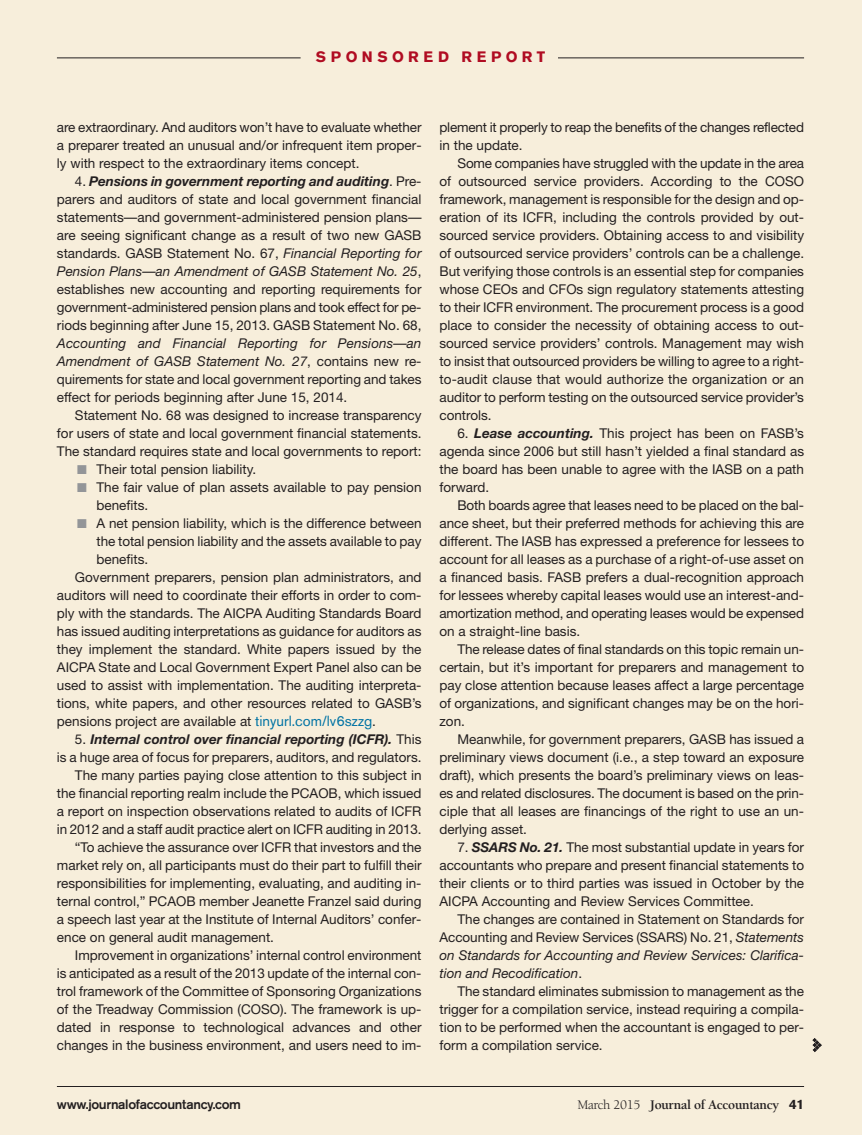
<style>
.page{position:relative;width:862px;height:1135px;background:#fff}
.page>*{position:absolute;margin:0;border:0;box-sizing:border-box;transform-origin:0 0}
.t1{font:700 15px "Akzidenz Grotesk BE";letter-spacing:.295em;color:#b00c22}
.t2{font:13.5px/18px "Helvetica Neue";color:#231f20;text-align:justify}
.t3{font:italic 700 13.5px "Helvetica Neue";color:#231f20}
.t4{font:700 13.5px "Berkeley";letter-spacing:-.02em;color:#231f20}
.t5{font:500 13.5px "Akzidenz Grotesk BE";letter-spacing:-.025em;color:#231f20}
.s1{font-weight:700;font-style:italic}
.s2{font-style:italic}
.s3{color:#939598}
.s4{font-family:"Akzidenz Grotesk BE";font-size:14.7px;color:#0073a4}
.s5{font-weight:400;font-style:normal}
.s6{font-weight:400}
.s7{font-family:"Akzidenz Grotesk BE"}
</style>
<div class="page">
<div style="left:0;top:0;width:862px;height:1134px;background:#f7eedb"></div>
<hr style="left:57px;top:1085px;width:747px;height:1px;background:#231f20">
<svg style="left:812px;top:1038px;width:10px;height:14px"></svg>
<hr style="left:57px;top:57px;width:244px;height:1px;background:#231f20">
<hr style="left:558px;top:57px;width:246px;height:1px;background:#231f20">
<p class="t1" style="left:316px;top:50px;width:231px">SPONSORED REPORT</p>
<p class="t2" style="left:57px;top:119px;width:366px">are extraordinary. And auditors won’t have to evaluate whether a preparer treated an unusual and/or infrequent item proper&shy;ly with respect to the extraordinary items concept.</p>
<p class="t2" style="left:57px;top:173px;width:366px;text-indent:18px">4. <span class="s1">Pensions in government reporting and auditing</span>. Pre&shy;parers and auditors of state and local government financial statements—and government-administered pension plans— are seeing significant change as a result of two new GASB standards. GASB Statement No. 67, <span class="s2">Financial Reporting for Pension Plans—an Amendment of GASB Statement No. 25</span>, establishes new accounting and reporting requirements for government-administered pension plans and took effect for pe&shy;riods beginning after June 15, 2013. GASB Statement No. 68,</p>
<p class="t2" style="left:57px;top:335px;width:366px"><span class="s2">Accounting and Financial Reporting for Pensions—an Amendment of GASB Statement No. 27</span>, contains new re&shy;quirements for state and local government reporting and takes effect for periods beginning after June 15, 2014.</p>
<p class="t2" style="left:57px;top:407px;width:366px;text-indent:18px">Statement No. 68 was designed to increase transparency for users of state and local government financial statements.<br>The standard requires state and local governments to report:</p>
<p class="t2" style="left:77px;top:461px;width:181px"><span class="s3">■</span> Their total pension liability.</p>
<p class="t2" style="left:97px;top:479px;width:326px;text-indent:-19px"><span class="s3">■</span> The fair value of plan assets available to pay pension benefits.</p>
<p class="t2" style="left:77px;top:515px;width:346px"><span class="s3">■</span> A net pension liability, which is the difference between</p>
<p class="t2" style="left:97px;top:533px;width:326px">the total pension liability and the assets available to pay</p>
<p class="t2" style="left:97px;top:551px;width:53px">benefits.</p>
<p class="t2" style="left:75px;top:569px;width:348px">Government preparers, pension plan administrators, and</p>
<p class="t2" style="left:57px;top:587px;width:366px">auditors will need to coordinate their efforts in order to com-</p>
<p class="t2" style="left:57px;top:605px;width:366px">ply with the standards. The AICPA Auditing Standards Board</p>
<p class="t2" style="left:57px;top:623px;width:366px">has issued auditing interpretations as guidance for auditors as</p>
<p class="t2" style="left:57px;top:641px;width:366px">they implement the standard. White papers issued by the</p>
<p class="t2" style="left:57px;top:659px;width:366px">AICPA State and Local Government Expert Panel also can be</p>
<p class="t2" style="left:57px;top:677px;width:366px">used to assist with implementation. The auditing interpreta-</p>
<p class="t2" style="left:57px;top:695px;width:366px">tions, white papers, and other resources related to GASB’s</p>
<p class="t2" style="left:57px;top:713px;width:321px">pensions project are available at <span class="s4">tinyurl.com/lv6szzg</span>.</p>
<p class="t3" style="left:75px;top:734px;width:348px"><span class="s5">5.</span> Internal control over financial reporting (ICFR). <span class="s5">This</span></p>
<p class="t2" style="left:57px;top:749px;width:366px">is a huge area of focus for preparers, auditors, and regulators.</p>
<p class="t2" style="left:75px;top:767px;width:348px">The many parties paying close attention to this subject in</p>
<p class="t2" style="left:57px;top:785px;width:366px">the financial reporting realm include the PCAOB, which issued</p>
<p class="t2" style="left:57px;top:803px;width:366px">a report on inspection observations related to audits of ICFR</p>
<p class="t2" style="left:57px;top:821px;width:366px">in 2012 and a staff audit practice alert on ICFR auditing in 2013.</p>
<p class="t2" style="left:75px;top:839px;width:348px">“To achieve the assurance over ICFR that investors and the</p>
<p class="t2" style="left:57px;top:857px;width:366px">market rely on, all participants must do their part to fulfill their</p>
<p class="t2" style="left:57px;top:875px;width:366px">responsibilities for implementing, evaluating, and auditing in-</p>
<p class="t2" style="left:57px;top:893px;width:366px">ternal control,” PCAOB member Jeanette Franzel said during</p>
<p class="t2" style="left:57px;top:911px;width:366px">a speech last year at the Institute of Internal Auditors’ confer-</p>
<p class="t2" style="left:57px;top:929px;width:219px">ence on general audit management.</p>
<p class="t2" style="left:75px;top:947px;width:348px">Improvement in organizations’ internal control environment</p>
<p class="t2" style="left:57px;top:965px;width:366px">is anticipated as a result of the 2013 update of the internal con-</p>
<p class="t2" style="left:57px;top:983px;width:366px">trol framework of the Committee of Sponsoring Organizations</p>
<p class="t2" style="left:57px;top:1001px;width:366px">of the Treadway Commission (COSO). The framework is up-</p>
<p class="t2" style="left:57px;top:1019px;width:366px">dated in response to technological advances and other</p>
<p class="t2" style="left:57px;top:1037px;width:366px">changes in the business environment, and users need to im-</p>
<p class="t2" style="left:439px;top:119px;width:366px">plement it properly to reap the benefits of the changes reflected in the update.</p>
<p class="t2" style="left:439px;top:155px;width:366px;text-indent:18px">Some companies have struggled with the update in the area of outsourced service providers. According to the COSO framework, management is responsible for the design and op&shy;eration of its ICFR, including the controls provided by out&shy;sourced service providers. Obtaining access to and visibility of outsourced service providers’ controls can be a challenge.<br>But verifying those controls is an essential step for companies whose CEOs and CFOs sign regulatory statements attesting to their ICFR environment. The procurement process is a good place to consider the necessity of obtaining access to out&shy;sourced service providers’ controls. Management may wish to insist that outsourced providers be willing to agree to a right&shy;to-audit clause that would authorize the organization or an auditor to perform testing on the outsourced service provider’s controls.</p>
<p class="t2" style="left:439px;top:425px;width:366px;text-indent:18px">6. <span class="s1">Lease accounting.</span> This project has been on FASB’s agenda since 2006 but still hasn’t yielded a final standard as the board has been unable to agree with the IASB on a path forward.</p>
<p class="t2" style="left:439px;top:497px;width:366px;text-indent:18px">Both boards agree that leases need to be placed on the bal&shy;ance sheet, but their preferred methods for achieving this are different. The IASB has expressed a preference for lessees to account for all leases as a purchase of a right-of-use asset on a financed basis. FASB prefers a dual-recognition approach for lessees whereby capital leases would use an interest-and&shy;amortization method, and operating leases would be expensed on a straight-line basis.</p>
<p class="t2" style="left:439px;top:641px;width:366px;text-indent:18px">The release dates of final standards on this topic remain un&shy;certain, but it’s important for preparers and management to pay close attention because leases affect a large percentage of organizations, and significant changes may be on the hori&shy;zon.</p>
<p class="t2" style="left:439px;top:731px;width:366px;text-indent:18px">Meanwhile, for government preparers, GASB has issued a preliminary views document (i.e., a step toward an exposure draft), which presents the board’s preliminary views on leas&shy;es and related disclosures. The document is based on the prin&shy;ciple that all leases are financings of the right to use an un&shy;derlying asset.</p>
<p class="t2" style="left:439px;top:839px;width:366px;text-indent:18px">7. <span class="s1">SSARS No. 21.</span> The most substantial update in years for accountants who prepare and present financial statements to their clients or to third parties was issued in October by the AICPA Accounting and Review Services Committee.</p>
<p class="t2" style="left:439px;top:911px;width:366px;text-indent:18px">The changes are contained in Statement on Standards for Accounting and Review Services (SSARS) No. 21, <span class="s2">Statements on Standards for Accounting and Review Services: Clarifica&shy;tion and Recodification</span>.</p>
<p class="t2" style="left:439px;top:983px;width:366px;text-indent:18px">The standard eliminates submission to management as the trigger for a compilation service, instead requiring a compila&shy;tion to be performed when the accountant is engaged to per&shy;form a compilation service.</p>
<p class="t5" style="left:57px;top:1099px;width:186px">www.journalofaccountancy.com</p>
<p class="t4" style="left:577px;top:1099px;width:228px"><span class="s6">March 2015</span> Journal of Accountancy <span class="s7">41</span></p>
</div>
